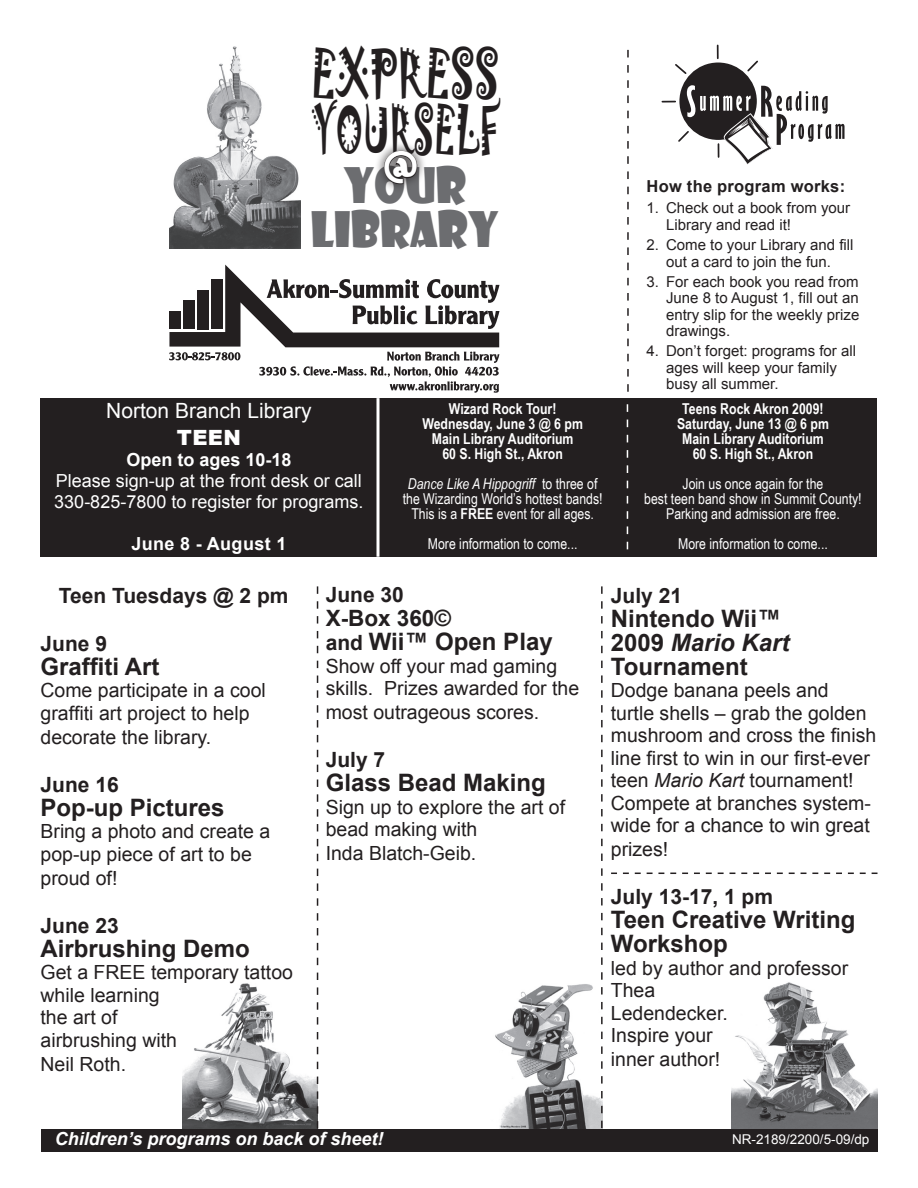
<style>
.page{position:relative;width:918px;height:1188px;background:#fff}
.page>*{position:absolute;margin:0;border:0;box-sizing:border-box;transform-origin:0 0}
.t1{font:60.15px/56.7px "Jokerman";color:#231f20;scale:.69 1}
.t2{font:47.85px/44px "Showcard Gothic";color:#6c6d70;text-align:center;scale:.92 1}
.t3{font:45px "Showcard Gothic";color:#fff}
.t4{font:700 24px/24px "Arial";color:#231f20}
.t5{font:700 22.5px "Arial";color:#231f20}
.t6{font:700 21px "Arial";color:#231f20}
.t7{font:21px "Arial";color:#fff}
.t8{font:900 21px "Arial";color:#fff}
.t9{font:19.5px/23.2px "Arial";color:#231f20}
.t10{font:18px/21px "Arial";color:#fff}
.t11{font:italic 700 18px "Arial";color:#fff}
.t12{font:700 18px "Arial";color:#fff}
.t13{font:700 18px "Arial";letter-spacing:.02em;color:#fff}
.t14{font:700 16.5px "Arial";letter-spacing:.015em;color:#231f20}
.t15{font:15px/16.5px "Arial";color:#231f20}
.t16{font:15px/15px "Arial Narrow";color:#fff;text-align:center}
.t17{font:700 15px/15px "Arial Narrow";color:#fff;text-align:center}
.t18{font:13.5px "Arial";color:#fff}
.s1{font-style:italic}
.s2{font-weight:700}
.s3{font-size:21px}
</style>
<div class="page">
<img style="left:731px;top:982px;width:147px;height:147px">
<img style="left:495px;top:984px;width:107px;height:145px">
<img style="left:182px;top:983px;width:135px;height:146px">
<div style="left:679px;top:63px;width:78px;height:77px;background:#231f20;border-radius:50%"></div>
<svg style="left:675px;top:64px;width:12px;height:10px"></svg>
<svg style="left:717px;top:45px;width:2px;height:13px"></svg>
<svg style="left:747px;top:60px;width:11px;height:12px"></svg>
<svg style="left:662px;top:85px;width:183px;height:80px"></svg>
<img style="left:169px;top:46px;width:132px;height:202px">
<svg style="left:384px;top:151px;width:33px;height:33px"></svg>
<svg style="left:627px;top:50px;width:2px;height:342px"></svg>
<svg style="left:169px;top:265px;width:330px;height:128px"></svg>
<div style="left:40px;top:398px;width:838px;height:159px;background:#231f20"></div>
<svg style="left:376px;top:398px;width:4px;height:159px"></svg>
<svg style="left:627px;top:404px;width:1px;height:145px"></svg>
<svg style="left:601px;top:586px;width:2px;height:542px"></svg>
<svg style="left:317px;top:586px;width:1px;height:543px"></svg>
<svg style="left:611px;top:873px;width:267px;height:1px"></svg>
<div style="left:41px;top:1129px;width:837px;height:23px;background:#231f20"></div>
<h1 class="t1" style="left:311px;top:46px;width:274px">EXPRESS<br>YOURSELF</h1>
<h2 class="t2" style="left:311px;top:161px;width:206px">YOUR<br>LIBRARY</h2>
<h3 class="t3" style="left:384px;top:138px;width:35px">@</h3>
<p class="t7" style="left:106px;top:397px;width:207px">Norton Branch Library</p>
<p class="t8" style="left:177px;top:422px;width:66px">TEEN</p>
<p class="t12" style="left:126px;top:448px;width:167px">Open to ages 10-18</p>
<p class="t10" style="left:54px;top:471px;width:311px">Please sign-up at the front desk or call<br>330-825-7800 to register for programs.</p>
<p class="t13" style="left:131px;top:532px;width:157px">June 8 - August 1</p>
<p class="t17" style="left:422px;top:401px;width:162px">Wizard Rock Tour!<br>Wednesday, June 3 @ 6 pm<br>Main Library Auditorium<br>60 S. High St., Akron</p>
<p class="t16" style="left:403px;top:476px;width:201px"><span class="s1">Dance Like A Hippogriff</span> to three of the Wizarding World’s hottest bands!<br>This is a <span class="s2">FREE</span> event for all ages.</p>
<p class="t16" style="left:428px;top:536px;width:151px">More information to come...</p>
<p class="t14" style="left:647px;top:175px;width:200px">How the program works:</p>
<p class="t15" style="left:666px;top:200px;width:186px;text-indent:-20px">1. Check out a book from your<br>Library and read it!</p>
<p class="t15" style="left:647px;top:237px;width:209px;text-align:center">2. Come to your Library and fill out a card to join the fun.</p>
<p class="t15" style="left:666px;top:273px;width:195px;text-align:justify;text-indent:-20px">3. For each book you read from June 8 to August 1, fill out an entry slip for the weekly prize drawings.</p>
<p class="t15" style="left:666px;top:343px;width:192px;text-indent:-20px">4. Don’t forget: programs for all ages will keep your family busy all summer.</p>
<p class="t17" style="left:677px;top:400px;width:153px">Teens Rock Akron 2009!<br>Saturday, June 13 @ 6 pm<br>Main Library Auditorium<br>60 S. High St., Akron</p>
<p class="t16" style="left:644px;top:476px;width:219px">Join us once again for the<br>best teen band show in Summit County!<br>Parking and admission are free.</p>
<p class="t16" style="left:678px;top:536px;width:151px">More information to come...</p>
<p class="t6" style="left:59px;top:581px;width:231px">Teen Tuesdays @ 2 pm</p>
<p class="t6" style="left:41px;top:629px;width:68px">June 9</p>
<p class="t4" style="left:40px;top:655px;width:121px">Graffiti Art</p>
<p class="t9" style="left:40px;top:679px;width:227px">Come participate in a cool graffiti art project to help decorate the library.</p>
<p class="t6" style="left:40px;top:770px;width:80px">June 16</p>
<p class="t4" style="left:40px;top:796px;width:186px">Pop-up Pictures</p>
<p class="t9" style="left:40px;top:820px;width:231px">Bring a photo and create a pop-up piece of art to be proud of!</p>
<p class="t6" style="left:40px;top:911px;width:80px">June 23</p>
<p class="t4" style="left:40px;top:937px;width:211px">Airbrushing Demo</p>
<p class="t9" style="left:40px;top:961px;width:254px">Get a FREE temporary tattoo while learning<br>the art of<br>airbrushing with<br>Neil Roth.</p>
<p class="t6" style="left:326px;top:581px;width:80px">June 30</p>
<p class="t5" style="left:326px;top:603px;width:127px">X-Box 360©</p>
<p class="t4" style="left:326px;top:631px;width:229px"><span class="s3">and</span> Wii™ Open Play</p>
<p class="t9" style="left:326px;top:654px;width:255px">Show off your mad gaming skills. Prizes awarded for the most outrageous scores.</p>
<p class="t6" style="left:326px;top:746px;width:61px">July 7</p>
<p class="t4" style="left:326px;top:772px;width:222px">Glass Bead Making</p>
<p class="t9" style="left:326px;top:795px;width:241px">Sign up to explore the art of bead making with<br>Inda Blatch-Geib.</p>
<p class="t6" style="left:611px;top:582px;width:73px">July 21</p>
<p class="t4" style="left:611px;top:607px;width:180px">Nintendo Wii™<br>2009 <span class="s1">Mario Kart<br></span>Tournament</p>
<p class="t9" style="left:611px;top:679px;width:267px;line-height:22.6px">Dodge banana peels and turtle shells – grab the golden mushroom and cross the finish line first to win in our first-ever teen <span class="s1">Mario Kart</span> tournament!<br>Compete at branches system&shy;wide for a chance to win great prizes!</p>
<p class="t6" style="left:611px;top:883px;width:164px">July 13-17, 1 pm</p>
<p class="t4" style="left:611px;top:909px;width:246px">Teen Creative Writing<br>Workshop</p>
<p class="t9" style="left:611px;top:957px;width:239px">led by author and professor<br>Thea<br>Ledendecker.<br>Inspire your<br>inner author!</p>
<p class="t11" style="left:55px;top:1127px;width:330px">Children’s programs on back of sheet!</p>
<p class="t18" style="left:732px;top:1130px;width:139px">NR-2189/2200/5-09/dp</p>
</div>
